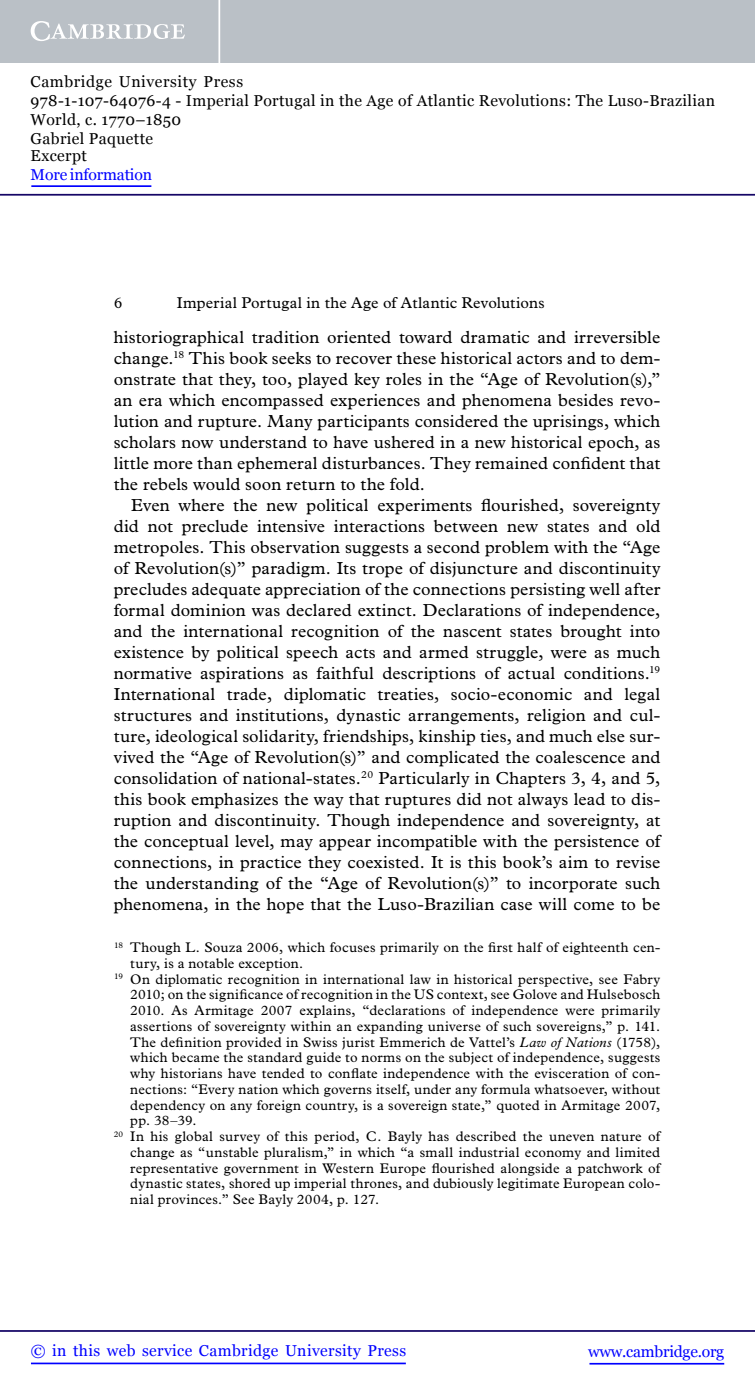
<style>
.page{position:relative;width:755px;height:1390px;background:#fff}
.page>*{position:absolute;margin:0;border:0;box-sizing:border-box;transform-origin:0 0}
.t1{font:17.5px/21px "Plantin Std";letter-spacing:.01em;color:#000;text-align:justify}
.t2{font:15.75px/18.6px "Georgia";letter-spacing:.025em;color:#000}
.t3{font:15.75px "Plantin Std";letter-spacing:.015em;color:#000}
.t4{font:15.75px "Georgia";letter-spacing:.025em;color:#00f}
.t5{font:15.75px "Georgia";letter-spacing:-.015em;color:#00f}
.t6{font:15.75px "Georgia";letter-spacing:-.01em;color:#00f}
.t7{font:14px "Plantin Std";letter-spacing:.02em;color:#000}
.s1{font-style:italic}
</style>
<div class="page">
<hr style="left:589px;top:1363px;width:134px;height:1px;background:#00f">
<hr style="left:0;top:1330px;width:754px;height:2px;background:#150666">
<hr style="left:31px;top:1362px;width:374px;height:2px;background:#00f">
<div style="left:0;top:0;width:754px;height:63px;background:#bac0c6"></div>
<svg style="left:31px;top:21px;width:154px;height:20px"></svg>
<hr style="left:218px;top:0;width:2px;height:63px;background:#fff">
<hr style="left:0;top:194px;width:754px;height:2px;background:#150666">
<hr style="left:31px;top:185px;width:120px;height:2px;background:#00f">
<p class="t2" style="left:31px;top:73px;width:685px">Cambridge University Press<br>978-1-107-64076-4 - Imperial Portugal in the Age of Atlantic Revolutions: The Luso-Brazilian World, c. 1770–1850<br>Gabriel Paquette<br>Excerpt</p>
<p class="t6" style="left:31px;top:165px;width:123px">More information</p>
<p class="t3" style="left:114px;top:297px;width:10px">6</p>
<p class="t3" style="left:177px;top:297px;width:369px">Imperial Portugal in the Age of Atlantic Revolutions</p>
<p class="t1" style="left:114px;top:328px;width:548px">historiographical tradition oriented toward dramatic and irreversible change. <sup>18</sup> This book seeks to recover these historical actors and to dem&shy;onstrate that they, too, played key roles in the “Age of Revolution(s),” an era which encompassed experiences and phenomena besides revo&shy;lution and rupture. Many participants considered the uprisings, which scholars now understand to have ushered in a new historical epoch, as little more than ephemeral disturbances. They remained confident that the rebels would soon return to the fold.</p>
<p class="t1" style="left:114px;top:496px;width:548px;text-indent:18px">Even where the new political experiments flourished, sovereignty did not preclude intensive interactions between new states and old metropoles. This observation suggests a second problem with the “Age of Revolution(s)” paradigm. Its trope of disjuncture and discontinuity precludes adequate appreciation of the connections persisting well after formal dominion was declared extinct. Declarations of independence, and the international recognition of the nascent states brought into existence by political speech acts and armed struggle, were as much normative aspirations as faithful descriptions of actual conditions. <sup>19<br></sup>International trade, diplomatic treaties, socio-economic and legal structures and institutions, dynastic arrangements, religion and cul&shy;ture, ideological solidarity, friendships, kinship ties, and much else sur&shy;vived the “Age of Revolution(s)” and complicated the coalescence and consolidation of national-states. <sup>20</sup> Particularly in Chapters 3 , 4 , and 5 , this book emphasizes the way that ruptures did not always lead to dis&shy;ruption and discontinuity. Though independence and sovereignty, at the conceptual level, may appear incompatible with the persistence of connections, in practice they coexisted. It is this book’s aim to revise the understanding of the “Age of Revolution(s)” to incorporate such phenomena, in the hope that the Luso-Brazilian case will come to be</p>
<p class="t7" style="left:114px;top:942px;width:547px"><sup>18</sup> Though L. Souza 2006 , which focuses primarily on the first half of eighteenth cen-</p>
<p class="t7" style="left:130px;top:958px;width:174px">tury, is a notable exception.</p>
<p class="t7" style="left:114px;top:974px;width:547px"><sup>19</sup> On diplomatic recognition in international law in historical perspective, see Fabry</p>
<p class="t7" style="left:130px;top:990px;width:531px">2010 ; on the significance of recognition in the US context, see Golove and Hulsebosch</p>
<p class="t7" style="left:130px;top:1005px;width:531px">2010 . As Armitage 2007 explains, “declarations of independence were primarily</p>
<p class="t7" style="left:130px;top:1021px;width:531px">assertions of sovereignty within an expanding universe of such sovereigns,” p. 141.</p>
<p class="t7" style="left:130px;top:1037px;width:531px">The definition provided in Swiss jurist Emmerich de Vattel’s <span class="s1">Law of Nations</span> (1758),</p>
<p class="t7" style="left:130px;top:1053px;width:531px">which became the standard guide to norms on the subject of independence, suggests</p>
<p class="t7" style="left:130px;top:1068px;width:531px">why historians have tended to conflate independence with the evisceration of con-</p>
<p class="t7" style="left:130px;top:1084px;width:531px">nections: “Every nation which governs itself, under any formula whatsoever, without</p>
<p class="t7" style="left:130px;top:1100px;width:531px">dependency on any foreign country, is a sovereign state,” quoted in Armitage 2007 ,</p>
<p class="t7" style="left:130px;top:1116px;width:68px">pp. 38–39.</p>
<p class="t7" style="left:114px;top:1131px;width:547px"><sup>20</sup> In his global survey of this period, C. Bayly has described the uneven nature of</p>
<p class="t7" style="left:130px;top:1147px;width:531px">change as “unstable pluralism,” in which “a small industrial economy and limited</p>
<p class="t7" style="left:130px;top:1163px;width:531px">representative government in Western Europe flourished alongside a patchwork of</p>
<p class="t7" style="left:130px;top:1179px;width:531px">dynastic states, shored up imperial thrones, and dubiously legitimate European colo-</p>
<p class="t7" style="left:130px;top:1194px;width:250px">nial provinces.” See Bayly 2004 , p. 127.</p>
<p class="t4" style="left:31px;top:1341px;width:376px">© in this web service Cambridge University Press</p>
<p class="t5" style="left:587px;top:1341px;width:137px">www.cambridge.org</p>
</div>
